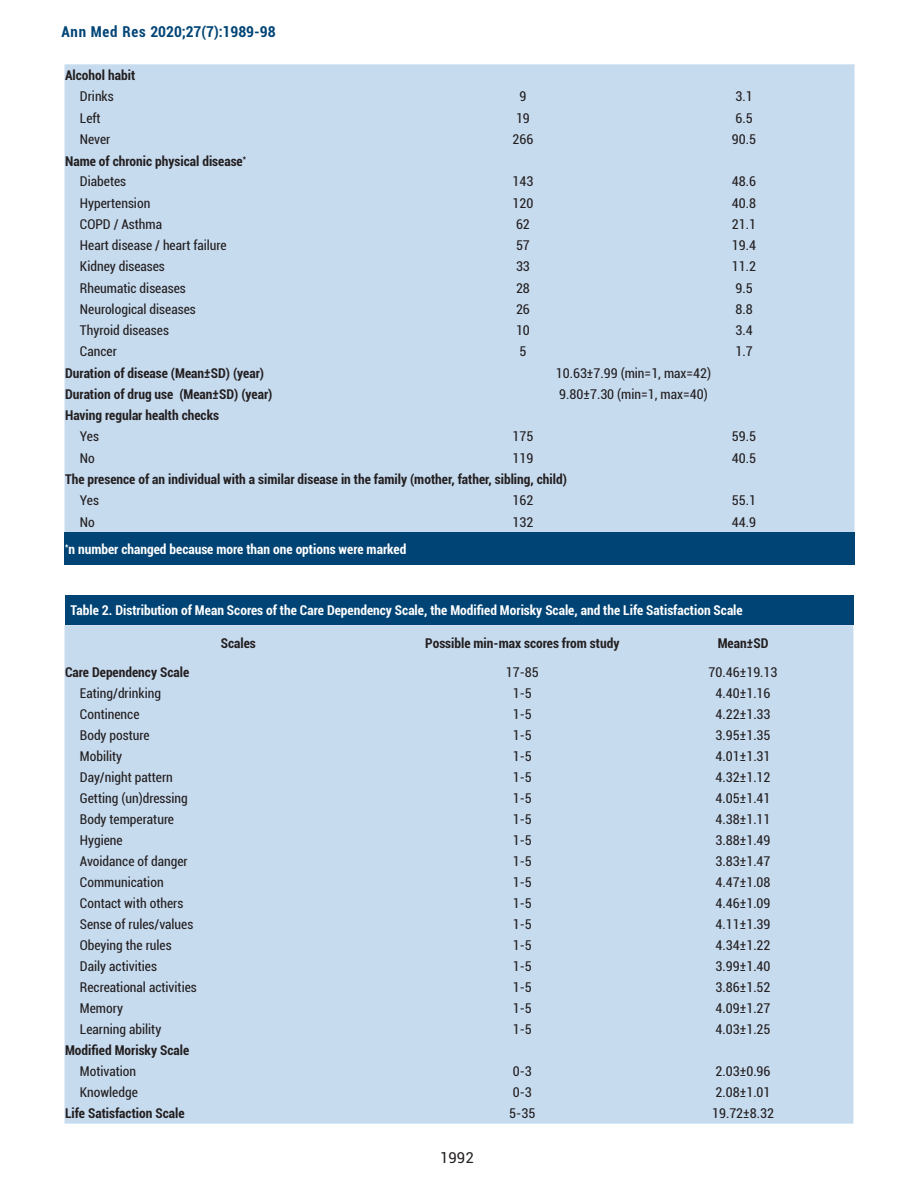
<style>
.page{position:relative;width:918px;height:1188px;background:#fff}
.page>*{position:absolute;margin:0;border:0;box-sizing:border-box;transform-origin:0 0}
.t1{font:700 condensed 15px "Roboto";color:#004475}
.t2{font:15px "Roboto";color:#231f20}
.t3{font:condensed 13.5px "Roboto";color:#231f20}
.t4{font:700 condensed 13.5px/20.7px "Roboto";color:#231f20}
.t5{font:700 condensed 13.5px "Roboto";color:#fff}
.s1{font-weight:400}
</style>
<div class="page">
<div style="left:65px;top:64px;width:790px;height:468px;background:#c7dbef"></div>
<div style="left:65px;top:532px;width:790px;height:33px;background:#004475"></div>
<div style="left:65px;top:596px;width:788px;height:29px;background:#004475"></div>
<div style="left:65px;top:625px;width:788px;height:499px;background:#c7dbef"></div>
<p class="t1" style="left:61px;top:21px;width:216px">Ann Med Res 2020;27(7):1989-98</p>
<p class="t4" style="left:65px;top:64px;width:72px">Alcohol habit</p>
<p class="t3" style="left:80px;top:87px;width:35px">Drinks</p>
<p class="t3" style="left:519px;top:87px;width:8px">9</p>
<p class="t3" style="left:735px;top:87px;width:19px">3.1</p>
<p class="t3" style="left:80px;top:108px;width:22px">Left</p>
<p class="t3" style="left:516px;top:108px;width:15px">19</p>
<p class="t3" style="left:735px;top:108px;width:19px">6.5</p>
<p class="t3" style="left:80px;top:130px;width:32px">Never</p>
<p class="t3" style="left:513px;top:130px;width:22px">266</p>
<p class="t3" style="left:732px;top:130px;width:26px">90.5</p>
<p class="t4" style="left:80px;top:150px;width:168px;text-indent:-15px">Name of chronic physical disease<sup>*<br></sup><span class="s1">Diabetes</span></p>
<p class="t3" style="left:513px;top:172px;width:22px">143</p>
<p class="t3" style="left:732px;top:172px;width:26px">48.6</p>
<p class="t3" style="left:80px;top:193px;width:72px">Hypertension</p>
<p class="t3" style="left:513px;top:193px;width:22px">120</p>
<p class="t3" style="left:732px;top:193px;width:26px">40.8</p>
<p class="t3" style="left:80px;top:215px;width:84px">COPD / Asthma</p>
<p class="t3" style="left:516px;top:215px;width:15px">62</p>
<p class="t3" style="left:732px;top:215px;width:26px">21.1</p>
<p class="t3" style="left:80px;top:236px;width:148px">Heart disease / heart failure</p>
<p class="t3" style="left:516px;top:236px;width:15px">57</p>
<p class="t3" style="left:732px;top:236px;width:26px">19.4</p>
<p class="t3" style="left:80px;top:257px;width:86px">Kidney diseases</p>
<p class="t3" style="left:516px;top:257px;width:15px">33</p>
<p class="t3" style="left:732px;top:257px;width:26px">11.2</p>
<p class="t3" style="left:80px;top:278px;width:107px">Rheumatic diseases</p>
<p class="t3" style="left:516px;top:278px;width:15px">28</p>
<p class="t3" style="left:735px;top:278px;width:19px">9.5</p>
<p class="t3" style="left:80px;top:300px;width:117px">Neurological diseases</p>
<p class="t3" style="left:516px;top:300px;width:15px">26</p>
<p class="t3" style="left:735px;top:300px;width:19px">8.8</p>
<p class="t3" style="left:80px;top:321px;width:91px">Thyroid diseases</p>
<p class="t3" style="left:516px;top:321px;width:15px">10</p>
<p class="t3" style="left:735px;top:321px;width:19px">3.4</p>
<p class="t3" style="left:80px;top:342px;width:38px">Cancer</p>
<p class="t3" style="left:519px;top:342px;width:8px">5</p>
<p class="t3" style="left:735px;top:342px;width:19px">1.7</p>
<p class="t4" style="left:65px;top:362px;width:200px">Duration of disease (Mean±SD) (year)</p>
<p class="t3" style="left:556px;top:364px;width:157px">10.63±7.99 (min=1, max=42)</p>
<p class="t4" style="left:65px;top:383px;width:209px">Duration of drug use (Mean±SD) (year)</p>
<p class="t3" style="left:559px;top:385px;width:150px">9.80±7.30 (min=1, max=40)</p>
<p class="t4" style="left:65px;top:405px;width:155px">Having regular health checks</p>
<p class="t3" style="left:80px;top:427px;width:21px">Yes</p>
<p class="t3" style="left:513px;top:427px;width:22px">175</p>
<p class="t3" style="left:732px;top:427px;width:26px">59.5</p>
<p class="t3" style="left:80px;top:449px;width:16px">No</p>
<p class="t3" style="left:513px;top:449px;width:22px">119</p>
<p class="t3" style="left:732px;top:449px;width:26px">40.5</p>
<p class="t4" style="left:65px;top:468px;width:503px">The presence of an individual with a similar disease in the family (mother, father, sibling, child)</p>
<p class="t3" style="left:80px;top:491px;width:21px">Yes</p>
<p class="t3" style="left:513px;top:491px;width:22px">162</p>
<p class="t3" style="left:732px;top:491px;width:26px">55.1</p>
<p class="t3" style="left:80px;top:512px;width:16px">No</p>
<p class="t3" style="left:513px;top:512px;width:22px">132</p>
<p class="t3" style="left:732px;top:512px;width:26px">44.9</p>
<p class="t5" style="left:65px;top:540px;width:343px"><sup>*</sup>n number changed because more than one options were marked</p>
<p class="t5" style="left:71px;top:601px;width:674px">Table 2. Distribution of Mean Scores of the Care Dependency Scale, the Modified Morisky Scale, and the Life Satisfaction Scale</p>
<p class="t4" style="left:221px;top:633px;width:37px">Scales</p>
<p class="t4" style="left:425px;top:633px;width:196px">Possible min-max scores from study</p>
<p class="t4" style="left:718px;top:633px;width:52px">Mean±SD</p>
<p class="t4" style="left:65px;top:661px;width:126px">Care Dependency Scale</p>
<p class="t3" style="left:506px;top:663px;width:35px">17-85</p>
<p class="t3" style="left:709px;top:663px;width:70px">70.46±19.13</p>
<p class="t3" style="left:80px;top:684px;width:83px">Eating/drinking</p>
<p class="t3" style="left:513px;top:684px;width:21px">1-5</p>
<p class="t3" style="left:716px;top:684px;width:56px">4.40±1.16</p>
<p class="t3" style="left:80px;top:705px;width:61px">Continence</p>
<p class="t3" style="left:513px;top:705px;width:21px">1-5</p>
<p class="t3" style="left:716px;top:705px;width:56px">4.22±1.33</p>
<p class="t3" style="left:80px;top:726px;width:71px">Body posture</p>
<p class="t3" style="left:513px;top:726px;width:21px">1-5</p>
<p class="t3" style="left:716px;top:726px;width:56px">3.95±1.35</p>
<p class="t3" style="left:80px;top:747px;width:44px">Mobility</p>
<p class="t3" style="left:513px;top:747px;width:21px">1-5</p>
<p class="t3" style="left:716px;top:747px;width:56px">4.01±1.31</p>
<p class="t3" style="left:80px;top:768px;width:94px">Day/night pattern</p>
<p class="t3" style="left:513px;top:768px;width:21px">1-5</p>
<p class="t3" style="left:716px;top:768px;width:56px">4.32±1.12</p>
<p class="t3" style="left:80px;top:789px;width:109px">Getting (un)dressing</p>
<p class="t3" style="left:513px;top:789px;width:21px">1-5</p>
<p class="t3" style="left:716px;top:789px;width:56px">4.05±1.41</p>
<p class="t3" style="left:80px;top:810px;width:96px">Body temperature</p>
<p class="t3" style="left:513px;top:810px;width:21px">1-5</p>
<p class="t3" style="left:716px;top:810px;width:56px">4.38±1.11</p>
<p class="t3" style="left:80px;top:831px;width:44px">Hygiene</p>
<p class="t3" style="left:513px;top:831px;width:21px">1-5</p>
<p class="t3" style="left:716px;top:831px;width:56px">3.88±1.49</p>
<p class="t3" style="left:80px;top:852px;width:109px">Avoidance of danger</p>
<p class="t3" style="left:513px;top:852px;width:21px">1-5</p>
<p class="t3" style="left:716px;top:852px;width:56px">3.83±1.47</p>
<p class="t3" style="left:80px;top:873px;width:85px">Communication</p>
<p class="t3" style="left:513px;top:873px;width:21px">1-5</p>
<p class="t3" style="left:716px;top:873px;width:56px">4.47±1.08</p>
<p class="t3" style="left:80px;top:894px;width:105px">Contact with others</p>
<p class="t3" style="left:513px;top:894px;width:21px">1-5</p>
<p class="t3" style="left:716px;top:894px;width:56px">4.46±1.09</p>
<p class="t3" style="left:80px;top:915px;width:115px">Sense of rules/values</p>
<p class="t3" style="left:513px;top:915px;width:21px">1-5</p>
<p class="t3" style="left:716px;top:915px;width:56px">4.11±1.39</p>
<p class="t3" style="left:80px;top:936px;width:93px">Obeying the rules</p>
<p class="t3" style="left:513px;top:936px;width:21px">1-5</p>
<p class="t3" style="left:716px;top:936px;width:56px">4.34±1.22</p>
<p class="t3" style="left:80px;top:957px;width:79px">Daily activities</p>
<p class="t3" style="left:513px;top:957px;width:21px">1-5</p>
<p class="t3" style="left:716px;top:957px;width:56px">3.99±1.40</p>
<p class="t3" style="left:80px;top:978px;width:118px">Recreational activities</p>
<p class="t3" style="left:513px;top:978px;width:21px">1-5</p>
<p class="t3" style="left:716px;top:978px;width:56px">3.86±1.52</p>
<p class="t3" style="left:80px;top:999px;width:45px">Memory</p>
<p class="t3" style="left:513px;top:999px;width:21px">1-5</p>
<p class="t3" style="left:716px;top:999px;width:56px">4.09±1.27</p>
<p class="t3" style="left:80px;top:1020px;width:83px">Learning ability</p>
<p class="t3" style="left:513px;top:1020px;width:21px">1-5</p>
<p class="t3" style="left:716px;top:1020px;width:56px">4.03±1.25</p>
<p class="t4" style="left:65px;top:1040px;width:126px">Modified Morisky Scale</p>
<p class="t3" style="left:80px;top:1062px;width:58px">Motivation</p>
<p class="t3" style="left:513px;top:1062px;width:21px">0-3</p>
<p class="t3" style="left:716px;top:1062px;width:56px">2.03±0.96</p>
<p class="t3" style="left:80px;top:1083px;width:59px">Knowledge</p>
<p class="t3" style="left:513px;top:1083px;width:21px">0-3</p>
<p class="t3" style="left:716px;top:1083px;width:56px">2.08±1.01</p>
<p class="t4" style="left:65px;top:1103px;width:121px">Life Satisfaction Scale</p>
<p class="t3" style="left:509px;top:1104px;width:28px">5-35</p>
<p class="t3" style="left:712px;top:1104px;width:63px">19.72±8.32</p>
<p class="t2" style="left:440px;top:1147px;width:35px">1992</p>
</div>
